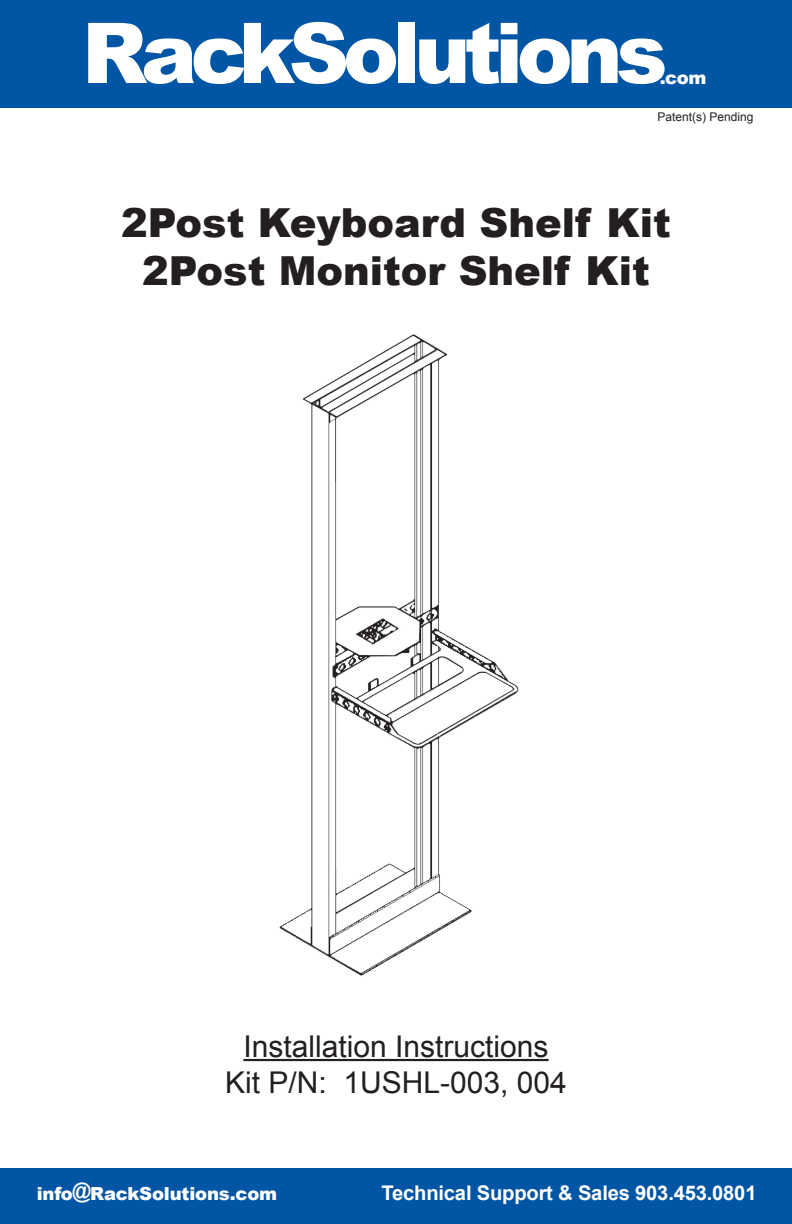
<style>
.page{position:relative;width:792px;height:1224px;background:#fff}
.page>*{position:absolute;margin:0;border:0;box-sizing:border-box;transform-origin:0 0}
.t1{font:900 84px "Arial";letter-spacing:-.075em;color:#fff}
.t2{font:900 40px/48px "Arial";color:#231f20;text-align:center}
.t3{font:30px/36px "Arial";color:#231f20;text-align:center}
.t4{font:700 20.2px "Arial";letter-spacing:-.01em;color:#fff}
.t5{font:900 18px "Arial";letter-spacing:-.01em;color:#fff}
.t6{font:12px "Arial";color:#231f20}
.s1{font-size:24px}
</style>
<div class="page">
<div style="left:0;top:0;width:792px;height:108px;background:#0155a5"></div>
<div style="left:0;top:1168px;width:792px;height:56px;background:#0155a5"></div>
<hr style="left:243px;top:1059px;width:306px;height:2px;background:#231f20">
<img style="left:279px;top:334px;width:240px;height:642px">
<h1 class="t1" style="left:82px;top:6px;width:587px">RackSolutions</h1>
<p class="t5" style="left:660px;top:68px;width:48px">.com</p>
<p class="t6" style="left:657px;top:110px;width:98px">Patent(s) Pending</p>
<h2 class="t2" style="left:121px;top:199px;width:551px">2Post Keyboard Shelf Kit<br>2Post Monitor Shelf Kit</h2>
<p class="t3" style="left:225px;top:1028px;width:343px">Installation Instructions<br>Kit P/N: 1USHL-003, 004</p>
<p class="t5" style="left:37px;top:1183px;width:242px">info<span class="s1">@</span>RackSolutions.com</p>
<p class="t4" style="left:382px;top:1182px;width:377px">Technical Support &amp; Sales 903.453.0801</p>
</div>
